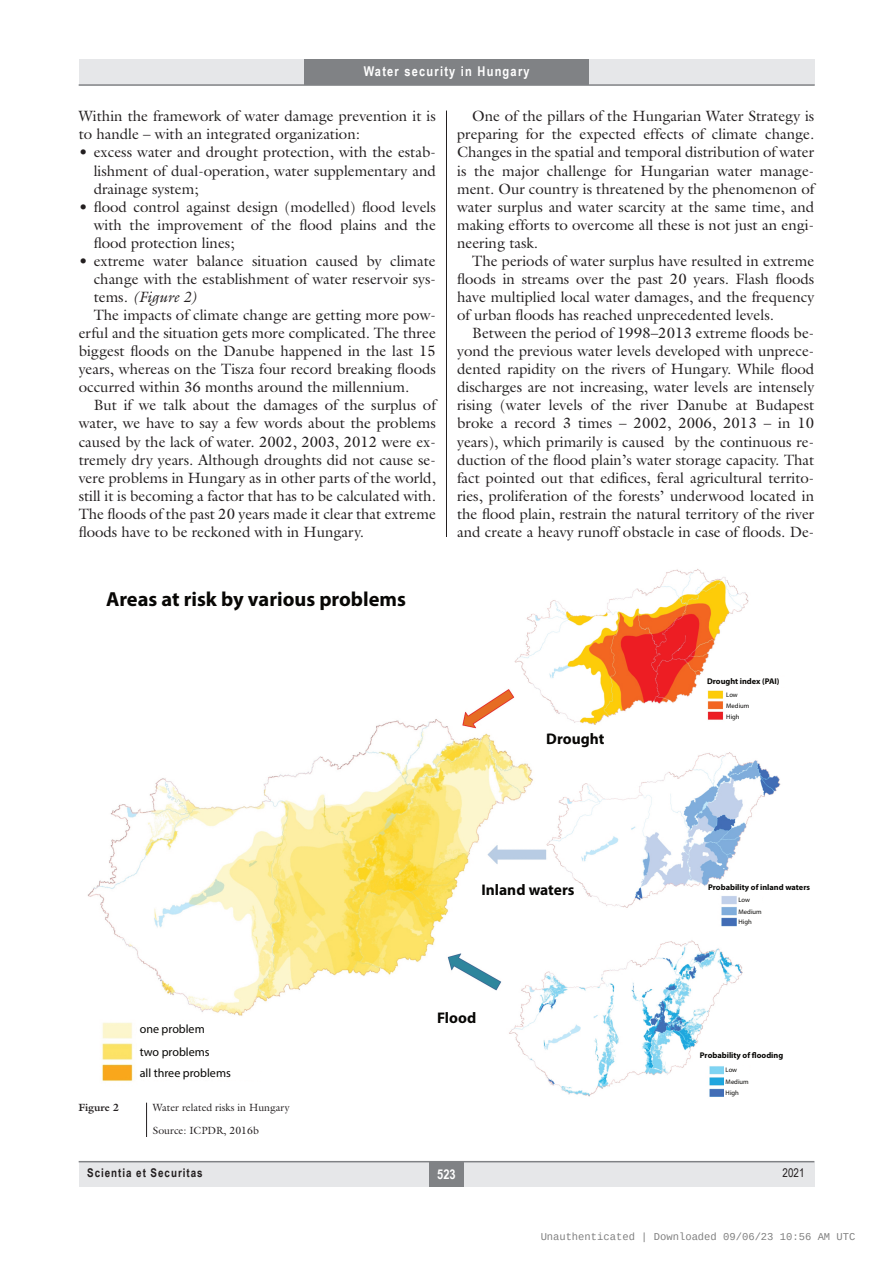
<style>
.page{position:relative;width:893px;height:1263px;background:#fff}
.page>*{position:absolute;margin:0;border:0;box-sizing:border-box;transform-origin:0 0}
.t1{font:700 20.4px "Myriad Pro";color:#080705}
.t2{font:700 15.45px "Myriad Pro";color:#080705}
.Body_Text{font:15px/18px "Galliard Reg";color:#231f20;text-align:justify}
.Body_tompa{font:15px/18px "Galliard Reg";color:#231f20;text-align:justify}
.t3{font:700 13.5px "Arial Narrow";letter-spacing:.09em;color:#fff}
.t4{font:12px/22.5px "Myriad Pro";color:#080705}
.t5{font:700 12px "Arial Narrow";letter-spacing:.08em;color:#231f20}
.t6{font:12px "Arial Narrow";color:#231f20}
.kepalairas2{font:10.5px "Galliard Reg";color:#231f20}
.t7{font:10.5px "Liberation Mono";color:rgb(0 0 0/.5)}
.kepalairas1{font:700 10.5px "Galliard Reg";color:#231f20}
.t8{font:700 8.25px "Myriad Pro";color:#080705}
.t9{font:6.6px/11.6px "Myriad Pro";color:#080705}
.s1{font-style:italic}
</style>
<div class="page">
<div style="left:79px;top:1161px;width:735px;height:25px;background:#e6e7e9"></div>
<div style="left:429px;top:1161px;width:34px;height:25px;background:#808285"></div>
<hr style="left:79px;top:1161px;width:735px;height:1px;background:#808285">
<div style="left:79px;top:60px;width:735px;height:25px;background:#e6e7e9"></div>
<div style="left:304px;top:60px;width:285px;height:25px;background:#808285"></div>
<hr style="left:79px;top:84px;width:736px;height:2px;background:#808285">
<hr style="left:446px;top:111px;width:1px;height:1026px;background:#231f20">
<img style="left:87px;top:552px;width:694px;height:551px">
<div style="left:95px;top:583px;width:380px;height:62px;background:#fff"></div>
<div style="left:737px;top:896px;width:25px;height:31px;background:#fff"></div>
<div style="left:713px;top:882px;width:86px;height:9px;background:#fff"></div>
<div style="left:695px;top:1048px;width:102px;height:14px;background:#fff"></div>
<div style="left:137px;top:1022px;width:122px;height:58px;background:#fff"></div>
<div style="left:544px;top:729px;width:63px;height:20px;background:#fff"></div>
<div style="left:435px;top:1008px;width:63px;height:20px;background:#fff"></div>
<div style="left:495px;top:880px;width:63px;height:20px;background:#fff"></div>
<div style="left:699px;top:677px;width:86px;height:9px;background:#fff"></div>
<div style="left:725px;top:691px;width:33px;height:30px;background:#fff"></div>
<div style="left:724px;top:1066px;width:25px;height:30px;background:#fff"></div>
<div style="left:79px;top:1103px;width:735px;height:34px;background:#fff"></div>
<hr style="left:146px;top:1103px;width:1px;height:34px;background:#231f20">
<p class="t3" style="left:364px;top:61px;width:167px">Water security in Hungary</p>
<p class="Body_Text" style="left:79px;top:107px;width:359px">Within the framework of water damage prevention it is to handle – with an integrated organization:</p>
<p class="Body_tompa" style="left:94px;top:143px;width:344px;text-indent:-15px">• excess water and drought protection, with the estab&shy;lishment of dual-operation, water supplementary and drainage system;</p>
<p class="Body_tompa" style="left:94px;top:197px;width:344px;text-indent:-15px">• flood control against design (modelled) flood levels with the improvement of the flood plains and the flood protection lines;</p>
<p class="Body_tompa" style="left:94px;top:252px;width:344px;text-indent:-15px">• extreme water balance situation caused by climate change with the establishment of water reservoir sys&shy;tems. <span class="s1">(Figure 2)</span></p>
<p class="Body_Text" style="left:79px;top:306px;width:359px;text-indent:15px">The impacts of climate change are getting more pow&shy;erful and the situation gets more complicated. The three biggest floods on the Danube happened in the last 15 years, whereas on the Tisza four record breaking floods occurred within 36 months around the millennium.</p>
<p class="Body_Text" style="left:79px;top:396px;width:359px;text-indent:15px">But if we talk about the damages of the surplus of water, we have to say a few words about the problems caused by the lack of water. 2002, 2003, 2012 were ex&shy;tremely dry years. Although droughts did not cause se&shy;vere problems in Hungary as in other parts of the world, still it is becoming a factor that has to be calculated with.<br>The floods of the past 20 years made it clear that extreme floods have to be reckoned with in Hungary.</p>
<p class="Body_Text" style="left:457px;top:107px;width:359px;text-indent:15px">One of the pillars of the Hungarian Water Strategy is preparing for the expected effects of climate change.<br>Changes in the spatial and temporal distribution of water is the major challenge for Hungarian water manage&shy;ment. Our country is threatened by the phenomenon of water surplus and water scarcity at the same time, and making efforts to overcome all these is not just an engi&shy;neering task.</p>
<p class="Body_Text" style="left:457px;top:252px;width:359px;text-indent:15px">The periods of water surplus have resulted in extreme floods in streams over the past 20 years. Flash floods have multiplied local water damages, and the frequency of urban floods has reached unprecedented levels.</p>
<p class="Body_Text" style="left:457px;top:324px;width:359px;text-indent:15px">Between the period of 1998–2013 extreme floods be&shy;yond the previous water levels developed with unprece&shy;dented rapidity on the rivers of Hungary. While flood discharges are not increasing, water levels are intensely rising (water levels of the river Danube at Budapest broke a record 3 times – 2002, 2006, 2013 – in 10 years), which primarily is caused by the continuous re&shy;duction of the flood plain’s water storage capacity. That fact pointed out that edifices, feral agricultural territo&shy;ries, proliferation of the forests’ underwood located in the flood plain, restrain the natural territory of the river and create a heavy runoff obstacle in case of floods. De-</p>
<p class="t1" style="left:106px;top:591px;width:301px">Areas at risk by various problems</p>
<p class="t2" style="left:546px;top:732px;width:60px">Drought</p>
<p class="t8" style="left:707px;top:678px;width:74px">Drought index (PAI)</p>
<p class="t9" style="left:726px;top:689px;width:25px">Low<br>Medium</p>
<p class="t9" style="left:726px;top:711px;width:15px">High</p>
<p class="t2" style="left:481px;top:883px;width:95px">Inland waters</p>
<p class="t8" style="left:708px;top:883px;width:103px">Probability of inland waters</p>
<p class="t9" style="left:739px;top:895px;width:25px">Low<br>Medium</p>
<p class="t9" style="left:739px;top:917px;width:15px">High</p>
<p class="t4" style="left:140px;top:1019px;width:71px">one problem two problems</p>
<p class="t4" style="left:140px;top:1062px;width:93px">all three problems</p>
<p class="kepalairas1" style="left:79px;top:1101px;width:42px">Figure 2</p>
<p class="kepalairas2" style="left:153px;top:1101px;width:138px">Water related risks in Hungary</p>
<p class="kepalairas2" style="left:153px;top:1123px;width:107px">Source: ICPDR, 2016b</p>
<p class="t2" style="left:437px;top:1011px;width:41px">Flood</p>
<p class="t8" style="left:700px;top:1052px;width:85px">Probability of flooding</p>
<p class="t9" style="left:726px;top:1065px;width:25px">Low<br>Medium<br>High</p>
<p class="t5" style="left:87px;top:1164px;width:117px">Scientia et Securitas</p>
<p class="t3" style="left:437px;top:1163px;width:20px">523</p>
<p class="t6" style="left:783px;top:1164px;width:23px">2021</p>
<p class="t7" style="left:540px;top:1232px;width:316px">Unauthenticated | Downloaded 09/06/23 10:56 AM UTC</p>
</div>
